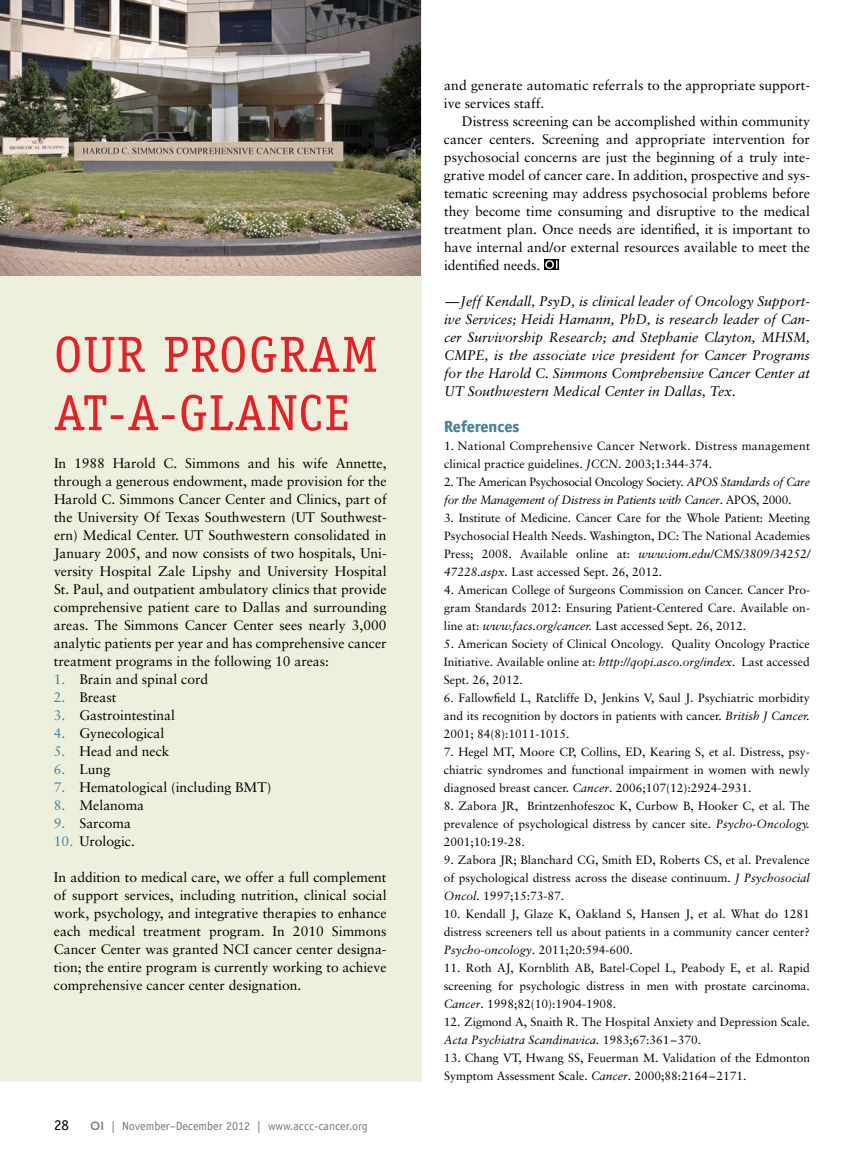
<style>
.page{position:relative;width:864px;height:1161px;background:#fff}
.page>*{position:absolute;margin:0;border:0;box-sizing:border-box;transform-origin:0 0}
.t1{font:51px/58.3px "Officina Serif Std";letter-spacing:.03em;color:#ed1d24}
.t2{font:800 16.2px "Officina Sans ITC Std";color:#46819e}
.t3{font:15px "Officina Sans Std";color:#000}
.t4{font:13.8px/18px "Sabon Intl";color:#000;text-align:justify}
.t5{font:italic 13.8px/18px "Sabon Intl";color:#000;text-align:justify}
.t6{font:12px/18px "Sabon Intl";color:#000;text-align:justify}
.t7{font:italic 12px/18px "Sabon Intl";letter-spacing:-.02em;color:#000}
.t8{font:12px/18px "Sabon Intl";letter-spacing:.02em;color:#000}
.t9{font:12px "Officina Sans Std";color:#77787b}
.s1{color:#46819e}
.s2{font-family:"Gotham";font-weight:500}
.s3{font-style:italic}
.s4{font-style:normal}
</style>
<div class="page">
<div style="left:0;top:0;width:421px;height:1082px;background:#edf0dc"></div>
<svg style="left:544px;top:259px;width:15px;height:11px"></svg>
<svg style="left:545px;top:260px;width:12px;height:9px"></svg>
<img style="left:0;top:0;width:421px;height:276px">
<h1 class="t1" style="left:54px;top:326px;width:167px">OUR PROGRA</h1>
<h1 class="t1" style="left:54px;top:326px;width:325px;text-indent:287px">M<br>AT-A-GLANCE</h1>
<p class="t4" style="left:54px;top:454px;width:334px">In 1988 Harold C. Simmons and his wife Annette, through a generous endowment, made provision for the Harold C. Simmons Cancer Center and Clinics, part of the University Of Texas Southwestern (UT Southwest&shy;ern) Medical Center. UT Southwestern consolidated in January 2005, and now consists of two hospitals, Uni&shy;versity Hospital Zale Lipshy and University Hospital St. Paul, and outpatient ambulatory clinics that provide comprehensive patient care to Dallas and surrounding areas. The Simmons Cancer Center sees nearly 3,000 analytic patients per year and has comprehensive cancer treatment programs in the following 10 areas:</p>
<p class="t4" style="left:54px;top:670px;width:156px"><span class="s1">1.</span> Brain and spinal cord</p>
<p class="t4" style="left:54px;top:688px;width:64px"><span class="s1">2.</span> Breast</p>
<p class="t4" style="left:54px;top:706px;width:123px"><span class="s1">3.</span> Gastrointestinal</p>
<p class="t4" style="left:54px;top:724px;width:112px"><span class="s1">4.</span> Gynecological</p>
<p class="t4" style="left:54px;top:742px;width:117px"><span class="s1">5.</span> Head and neck</p>
<p class="t4" style="left:54px;top:760px;width:58px"><span class="s1">6.</span> Lung</p>
<p class="t4" style="left:54px;top:778px;width:219px"><span class="s1">7.</span> Hematological (including BMT)</p>
<p class="t4" style="left:54px;top:796px;width:92px"><span class="s1">8.</span> Melanoma</p>
<p class="t4" style="left:54px;top:814px;width:79px"><span class="s1">9.</span> Sarcoma</p>
<p class="t4" style="left:54px;top:832px;width:83px"><span class="s1">10.</span> Urologic.</p>
<p class="t4" style="left:54px;top:868px;width:334px">In addition to medical care, we offer a full complement of support services, including nutrition, clinical social work, psychology, and integrative therapies to enhance each medical treatment program. In 2010 Simmons Cancer Center was granted NCI cancer center designa&shy;tion; the entire program is currently working to achieve comprehensive cancer center designation.</p>
<p class="t3" style="left:54px;top:1116px;width:16px">28</p>
<p class="t9" style="left:90px;top:1118px;width:279px"><span class="s2">OI</span> | November–December 2012 | www.accc-cancer.org</p>
<p class="t4" style="left:444px;top:76px;width:367px">and generate automatic referrals to the appropriate support&shy;ive services staff.</p>
<p class="t4" style="left:444px;top:112px;width:368px;text-indent:18px">Distress screening can be accomplished within community cancer centers. Screening and appropriate intervention for psychosocial concerns are just the beginning of a truly inte&shy;grative model of cancer care. In addition, prospective and sys&shy;tematic screening may address psychosocial problems before they become time consuming and disruptive to the medical treatment plan. Once needs are identified, it is important to have internal and/or external resources available to meet the identified needs.</p>
<p class="t5" style="left:444px;top:292px;width:368px">—Jeff Kendall, PsyD, is clinical leader of Oncology Support&shy;ive Services; Heidi Hamann, PhD, is research leader of Can&shy;cer Survivorship Research; and Stephanie Clayton, MHSM, CMPE, is the associate vice president for Cancer Programs for the Harold C. Simmons Comprehensive Cancer Center at UT Southwestern Medical Center in Dallas, Tex.</p>
<h2 class="t2" style="left:444px;top:416px;width:77px">References</h2>
<p class="t8" style="left:444px;top:437px;width:368px">1. National Comprehensive Cancer Network. Distress management clinical practice guidelines. <span class="s3">JCCN</span>. 2003;1:344-374.</p>
<p class="t7" style="left:444px;top:473px;width:367px"><span class="s4">2. The American Psychosocial Oncology Society.</span> APOS Standards of Care for the Management of Distress in Patients with Cancer<span class="s4">. APOS, 2000.</span></p>
<p class="t6" style="left:444px;top:509px;width:368px">3. Institute of Medicine. Cancer Care for the Whole Patient: Meeting Psychosocial Health Needs. Washington, DC: The National Academies Press; 2008. Available online at: <span class="s3">www.iom.edu/CMS/3809/34252/ 47228.aspx.</span> Last accessed Sept. 26, 2012.</p>
<p class="t6" style="left:444px;top:581px;width:368px">4. American College of Surgeons Commission on Cancer. Cancer Pro&shy;gram Standards 2012: Ensuring Patient-Centered Care. Available on&shy;line at: <span class="s3">www.facs.org/cancer.</span> Last accessed Sept. 26, 2012.</p>
<p class="t6" style="left:444px;top:635px;width:368px">5. American Society of Clinical Oncology. Quality Oncology Practice Initiative. Available online at: <span class="s3">http://qopi.asco.org/index.</span> Last accessed Sept. 26, 2012.</p>
<p class="t6" style="left:444px;top:689px;width:368px">6. Fallowfield L, Ratcliffe D, Jenkins V, Saul J. Psychiatric morbidity and its recognition by doctors in patients with cancer. <span class="s3">British J Cancer.<br></span>2001; 84(8):1011-1015.</p>
<p class="t6" style="left:444px;top:743px;width:368px">7. Hegel MT, Moore CP, Collins, ED, Kearing S, et al. Distress, psy&shy;chiatric syndromes and functional impairment in women with newly diagnosed breast cancer. <span class="s3">Cancer</span>. 2006;107(12):2924-2931.</p>
<p class="t6" style="left:444px;top:797px;width:368px">8. Zabora JR, Brintzenhofeszoc K, Curbow B, Hooker C, et al. The prevalence of psychological distress by cancer site. <span class="s3">Psycho-Oncology.<br></span>2001;10:19-28.</p>
<p class="t6" style="left:444px;top:851px;width:368px">9. Zabora JR; Blanchard CG, Smith ED, Roberts CS, et al. Prevalence of psychological distress across the disease continuum. <span class="s3">J Psychosocial Oncol.</span> 1997;15:73-87.</p>
<p class="t6" style="left:444px;top:905px;width:368px">10. Kendall J, Glaze K, Oakland S, Hansen J, et al. What do 1281 distress screeners tell us about patients in a community cancer center?<br><span class="s3">Psycho-oncology</span>. 2011;20:594-600.</p>
<p class="t6" style="left:444px;top:959px;width:368px">11. Roth AJ, Kornblith AB, Batel-Copel L, Peabody E, et al. Rapid screening for psychologic distress in men with prostate carcinoma.<br><span class="s3">Cancer</span>. 1998;82(10):1904-1908.</p>
<p class="t6" style="left:444px;top:1013px;width:368px">12. Zigmond A, Snaith R. The Hospital Anxiety and Depression Scale.<br><span class="s3">Acta Psychiatra Scandinavica.</span> 1983;67:361–370.</p>
<p class="t6" style="left:444px;top:1049px;width:368px">13. Chang VT, Hwang SS, Feuerman M. Validation of the Edmonton<br>Symptom Assessment Scale. <span class="s3">Cancer</span>. 2000;88:2164–2171.</p>
</div>
